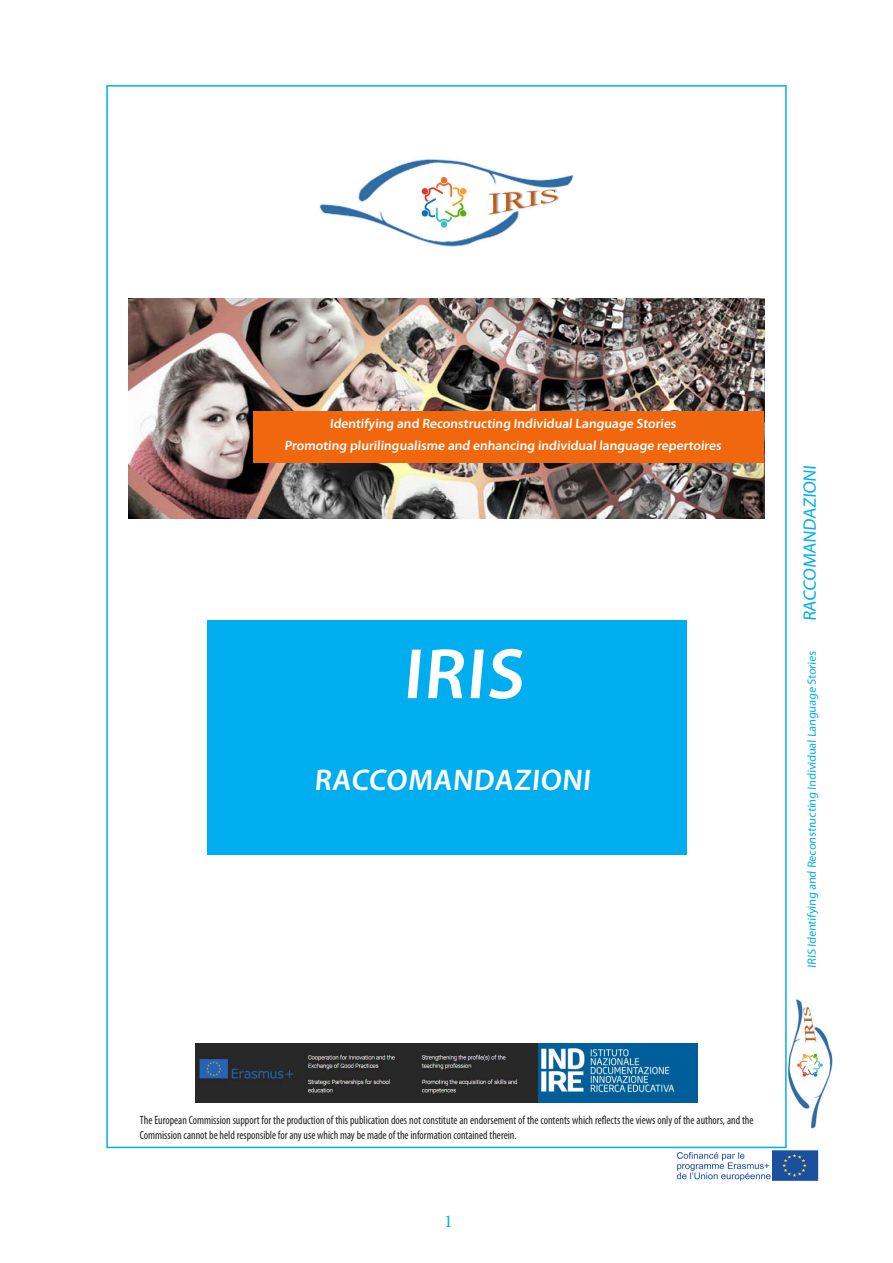
<style>
.page{position:relative;width:893px;height:1263px;background:#fff}
.page>*{position:absolute;margin:0;border:0;box-sizing:border-box;transform-origin:0 0}
.Ü1_blau-ohen_Inh{font:600 72px "Myriad Pro";color:#fff}
.Ü2-Overview-weiß{font:600 30px "Myriad Pro";color:#fff}
.A-StandardText_FR{font:18px "Myriad Pro";color:#00aeef}
.t1{font:18px "Minion Pro";color:#00aeef}
.Ü1_blau-ohen_Inh-2{font:600 13.5px "Myriad Pro";color:#fff}
.A-StandardText_ENG{font:condensed 12px/14.4px "Myriad Pro";color:#231f20;scale:.94 1}
.A-StandardText_FR-2{font:12px "Myriad Pro";color:#00aeef}
</style>
<div class="page">
<img style="left:787px;top:999px;width:46px;height:130px">
<img style="left:771px;top:1148px;width:47px;height:33px">
<img style="left:676px;top:1148px;width:95px;height:33px">
<div style="left:207px;top:620px;width:479px;height:235px;background:#00aeef"></div>
<img style="left:319px;top:159px;width:255px;height:88px">
<img style="left:129px;top:298px;width:635px;height:221px">
<div style="left:254px;top:411px;width:510px;height:51px;background:#f1670d"></div>
<img style="left:195px;top:1043px;width:503px;height:59px">
<p class="Ü1_blau-ohen_Inh-2" style="left:330px;top:415px;width:349px">Identifying and Reconstructing Individual Language Stories</p>
<p class="Ü1_blau-ohen_Inh-2" style="left:284px;top:436px;width:440px">Promoting plurilingualisme and enhancing individual language repertoires</p>
<p class="Ü1_blau-ohen_Inh" style="left:403px;top:628px;width:130px">IRIS</p>
<p class="Ü2-Overview-weiß" style="left:314px;top:761px;width:281px">RACCOMANDAZIONI</p>
<p class="A-StandardText_FR" style="left:798px;top:621px;width:159px;rotate:-90deg">RACCOMANDAZIONI</p>
<p class="A-StandardText_FR-2" style="left:804px;top:967px;width:319px;rotate:-90deg">IRIS Identifying and Reconstructing Individual Language Stories</p>
<p class="A-StandardText_ENG" style="left:140px;top:1113px;width:654px">The European Commission support for the production of this publication does not constitute an endorsement of the contents which reflects the views only of the authors, and the<br>Commission cannot be held responsible for any use which may be made of the information contained therein.</p>
<p class="t1" style="left:444px;top:1209px;width:10px">1</p>
</div>
